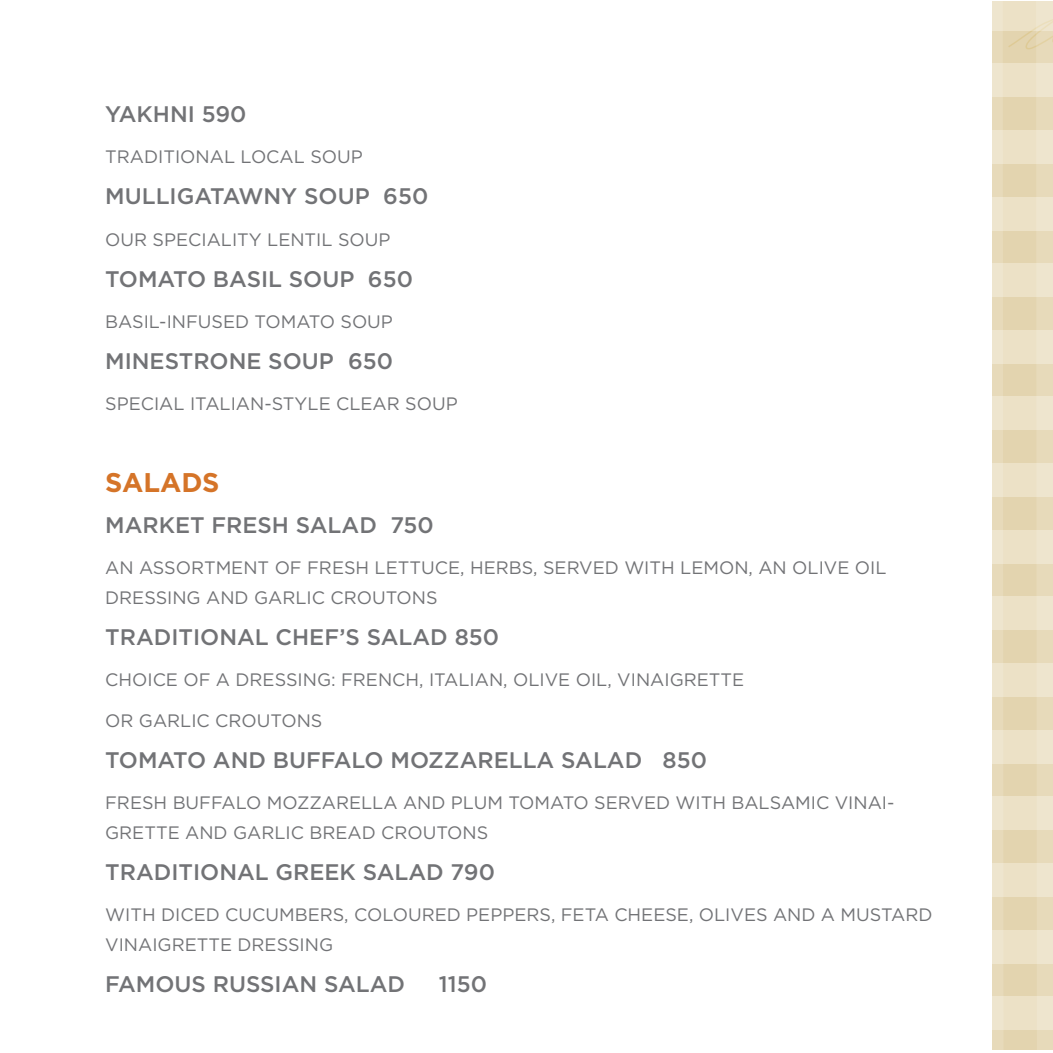
<style>
.page{position:relative;width:1053px;height:1053px;background:#fff}
.page>*{position:absolute;margin:0;border:0;box-sizing:border-box;transform-origin:0 0}
.t1{font:700 27px "Gotham";color:#d57428}
.t2{font:500 22.5px "Gotham";color:#727376}
.t3{font:18px/29.7px "Gotham";color:#727376}
</style>
<div class="page">
<svg style="left:992px;top:1px;width:60px;height:1049px;background:#e9ddbf"></svg>
<p class="t2" style="left:105px;top:100px;width:143px">YAKHNI 590</p>
<p class="t3" style="left:105px;top:142px;width:259px">TRADITIONAL LOCAL SOUP</p>
<p class="t2" style="left:105px;top:182px;width:325px">MULLIGATAWNY SOUP 650</p>
<p class="t3" style="left:105px;top:224px;width:287px">OUR SPECIALITY LENTIL SOUP</p>
<p class="t2" style="left:105px;top:264px;width:309px">TOMATO BASIL SOUP 650</p>
<p class="t3" style="left:105px;top:306px;width:289px">BASIL-INFUSED TOMATO SOUP</p>
<p class="t2" style="left:105px;top:346px;width:290px">MINESTRONE SOUP 650</p>
<p class="t3" style="left:105px;top:388px;width:354px">SPECIAL ITALIAN-STYLE CLEAR SOUP</p>
<h1 class="t1" style="left:105px;top:464px;width:116px">SALADS</h1>
<p class="t2" style="left:105px;top:510px;width:330px">MARKET FRESH SALAD 750</p>
<p class="t3" style="left:105px;top:552px;width:783px">AN ASSORTMENT OF FRESH LETTUCE, HERBS, SERVED WITH LEMON, AN OLIVE OIL<br>DRESSING AND GARLIC CROUTONS</p>
<p class="t2" style="left:105px;top:622px;width:395px">TRADITIONAL CHEF’S SALAD 850</p>
<p class="t3" style="left:105px;top:664px;width:641px">CHOICE OF A DRESSING: FRENCH, ITALIAN, OLIVE OIL, VINAIGRETTE</p>
<p class="t3" style="left:105px;top:705px;width:219px">OR GARLIC CROUTONS</p>
<p class="t2" style="left:105px;top:745px;width:603px">TOMATO AND BUFFALO MOZZARELLA SALAD 850</p>
<p class="t3" style="left:105px;top:787px;width:791px">FRESH BUFFALO MOZZARELLA AND PLUM TOMATO SERVED WITH BALSAMIC VINAI-<br>GRETTE AND GARLIC BREAD CROUTONS</p>
<p class="t2" style="left:105px;top:857px;width:391px">TRADITIONAL GREEK SALAD 790</p>
<p class="t3" style="left:105px;top:899px;width:829px">WITH DICED CUCUMBERS, COLOURED PEPPERS, FETA CHEESE, OLIVES AND A MUSTARD<br>VINAIGRETTE DRESSING</p>
<p class="t2" style="left:105px;top:969px;width:302px">FAMOUS RUSSIAN SALAD</p>
<p class="t2" style="left:439px;top:969px;width:50px">1150</p>
</div>
